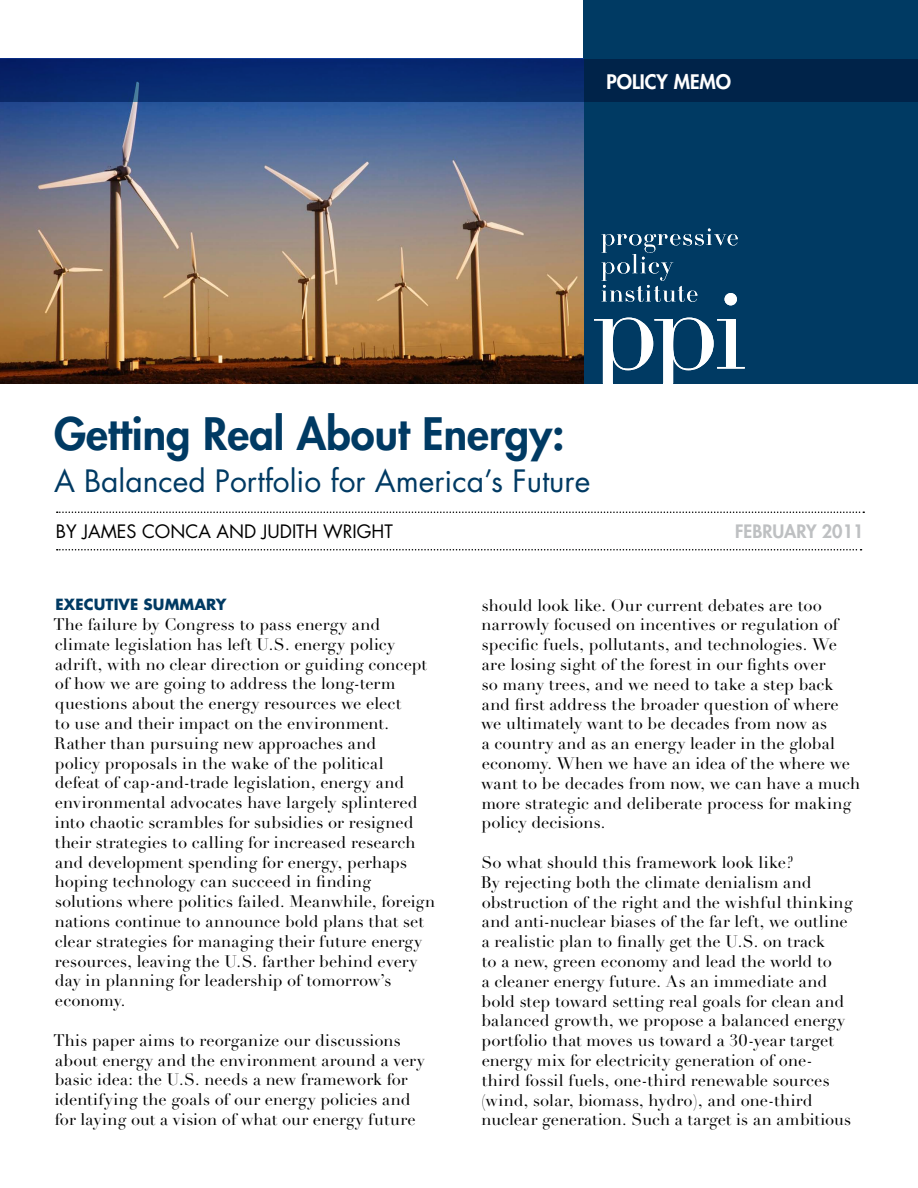
<style>
.page{position:relative;width:918px;height:1188px;background:#fff}
.page>*{position:absolute;margin:0;border:0;box-sizing:border-box;transform-origin:0 0}
.t1{font:800 43.5px "Futura";color:#003a63}
.t2{font:30px "Futura";color:#003a63}
.t3{font:800 19.5px "Futura";color:#fff}
.t4{font:18px "Futura";color:#000}
.t5{font:800 18px "Futura";color:#bec0c2}
.t6{font:16.5px/19.8px "Didot LH";letter-spacing:.005em;color:#000}
.t7{font:700 15px "Futura";letter-spacing:.005em;color:#003a63}
</style>
<div class="page">
<div style="left:584px;top:0;width:334px;height:384px;background:#003a63"></div>
<img style="left:0;top:58px;width:584px;height:326px">
<svg style="left:0;top:59px;width:918px;height:43px"></svg>
<div style="left:725px;top:293px;width:12px;height:12px;background:#fff;border-radius:50%"></div>
<svg style="left:594px;top:318px;width:151px;height:66px"></svg>
<svg style="left:602px;top:228px;width:136px;height:74px"></svg>
<svg style="left:57px;top:512px;width:807px;height:1px"></svg>
<svg style="left:57px;top:549px;width:805px;height:1px"></svg>
<p class="t3" style="left:607px;top:70px;width:126px">POLICY MEMO</p>
<h1 class="t1" style="left:54px;top:406px;width:512px">Getting Real About Energy:</h1>
<h2 class="t2" style="left:54px;top:462px;width:538px">A Balanced Portfolio for America’s Future</h2>
<p class="t4" style="left:56px;top:520px;width:334px">By James Conca and Judith Wright</p>
<p class="t5" style="left:735px;top:520px;width:61px">February</p>
<p class="t5" style="left:822px;top:520px;width:43px">2011</p>
<p class="t7" style="left:55px;top:595px;width:172px">EXECUTIVE SUMMARY</p>
<p class="t6" style="left:54px;top:615px;width:383px">The failure by Congress to pass energy and climate legislation has left U.S. energy policy adrift, with no clear direction or guiding concept of how we are going to address the long-term questions about the energy resources we elect<br>to use and their impact on the environment.<br>Rather than pursuing new approaches and<br>policy proposals in the wake of the political<br>defeat of cap-and-trade legislation, energy and environmental advocates have largely splintered into chaotic scrambles for subsidies or resigned their strategies to calling for increased research and development spending for energy, perhaps hoping technology can succeed in finding solutions where politics failed. Meanwhile, foreign nations continue to announce bold plans that set clear strategies for managing their future energy resources, leaving the U.S. farther behind every day in planning for leadership of tomorrow’s economy.</p>
<p class="t6" style="left:54px;top:1031px;width:373px">This paper aims to reorganize our discussions about energy and the environment around a very basic idea: the U.S. needs a new framework for identifying the goals of our energy policies and for laying out a vision of what our energy future</p>
<p class="t6" style="left:481px;top:595px;width:380px">should look like. Our current debates are too narrowly focused on incentives or regulation of specific fuels, pollutants, and technologies. We are losing sight of the forest in our fights over<br>so many trees, and we need to take a step back and first address the broader question of where we ultimately want to be decades from now as<br>a country and as an energy leader in the global economy. When we have an idea of the where we want to be decades from now, we can have a much more strategic and deliberate process for making policy decisions.</p>
<p class="t6" style="left:481px;top:853px;width:373px">So what should this framework look like?<br>By rejecting both the climate denialism and obstruction of the right and the wishful thinking and anti-nuclear biases of the far left, we outline a realistic plan to finally get the U.S. on track<br>to a new, green economy and lead the world to<br>a cleaner energy future. As an immediate and bold step toward setting real goals for clean and balanced growth, we propose a balanced energy portfolio that moves us toward a 30-year target energy mix for electricity generation of one&shy;third fossil fuels, one-third renewable sources (wind, solar, biomass, hydro), and one-third nuclear generation. Such a target is an ambitious</p>
</div>
